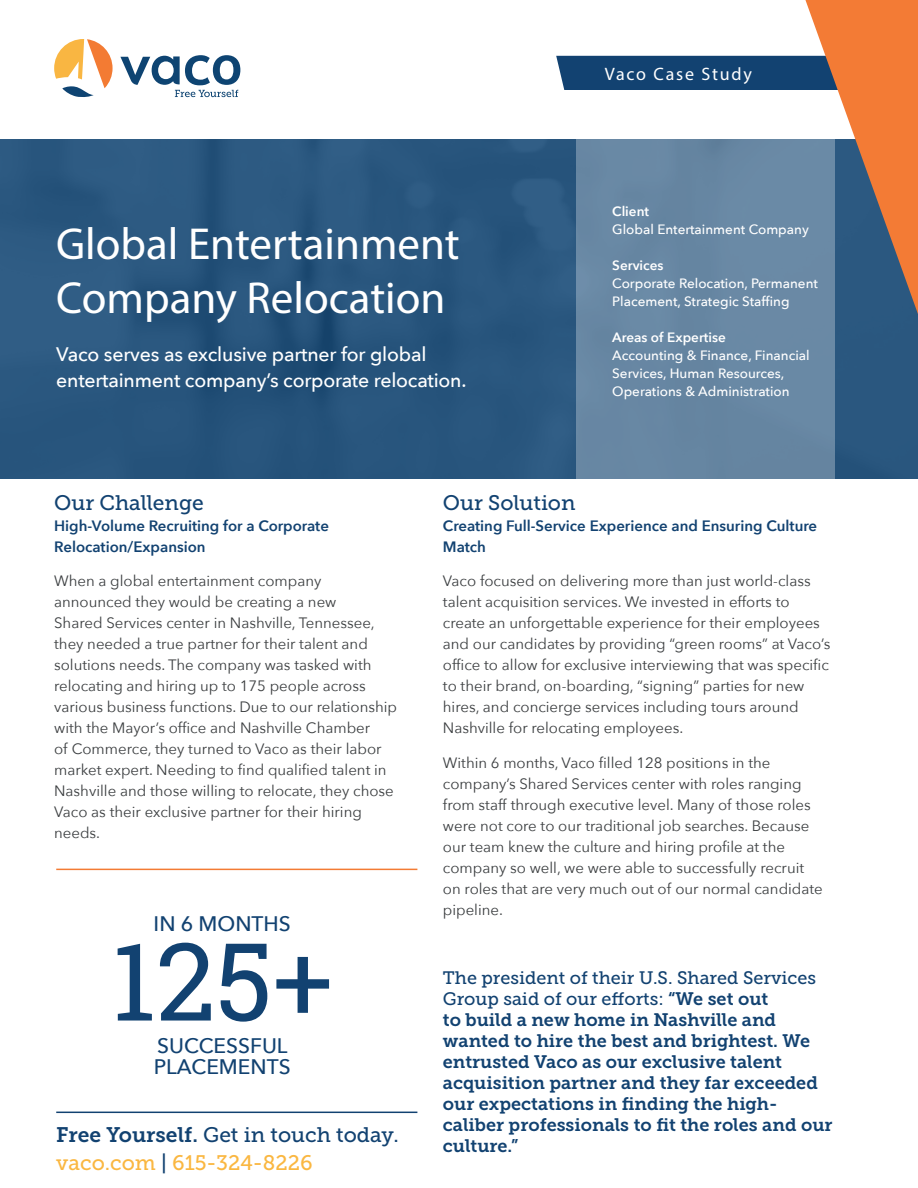
<style>
.page{position:relative;width:918px;height:1188px;background:#fff}
.page>*{position:absolute;margin:0;border:0;box-sizing:border-box;transform-origin:0 0}
.t1{font:108px "Roboto Slab";color:#124271}
.t2{font:45px/54px "Myriad Pro";color:#fff}
.t3{font:21px "Museo Slab 500";color:#124271}
.t4{font:500 21px/21px "Avenir Next";color:#124271}
.t5{font:21px "Museo Slab 500";color:#fab741}
.t6{font:500 19.5px/25.5px "Avenir Next";letter-spacing:-.01em;color:#fff}
.t7{font:18px/21px "Museo Slab 700";color:#124271}
.t8{font:18px "Myriad Pro";letter-spacing:.1em;color:#fff}
.t9{font:15px/21px "Avenir Next";color:#3b3e40}
.t10{font:600 15px/21px "Avenir Next";color:#124271}
.t11{font:500 13.5px/18px "Avenir Next";color:#fff}
.t12{font:600 13.5px "Avenir Next";color:#fff}
.s1{font-family:"Museo Slab 700"}
.s2{color:#124271}
.s3{font-family:"Museo Slab 500"}
</style>
<div class="page">
<div style="left:556px;top:56px;width:241px;height:34px;background:#124271"></div>
<hr style="left:56px;top:1112px;width:361px;height:1px;background:#124271">
<svg style="left:54px;top:39px;width:59px;height:58px"></svg>
<svg style="left:120px;top:55px;width:120px;height:42px"></svg>
<div style="left:0;top:139px;width:918px;height:340px;background:#29567e"></div>
<svg style="left:797px;top:0;width:121px;height:408px;background:#977568"></svg>
<div style="left:577px;top:140px;width:258px;height:339px;background:#6888a4"></div>
<hr style="left:56px;top:869px;width:361px;height:1px;background:#f37b34">
<p class="t2" style="left:56px;top:216px;width:405px">Global Entertainment<br>Company Relocation</p>
<p class="t6" style="left:56px;top:341px;width:412px">Vaco serves as exclusive partner for global entertainment company’s corporate relocation.</p>
<p class="t8" style="left:605px;top:63px;width:149px">Vaco Case Study</p>
<p class="t12" style="left:612px;top:200px;width:38px">Client</p>
<p class="t11" style="left:612px;top:220px;width:198px">Global Entertainment Company</p>
<p class="t12" style="left:612px;top:254px;width:53px">Services</p>
<p class="t11" style="left:612px;top:274px;width:207px">Corporate Relocation, Permanent<br>Placement, Strategic Staffing</p>
<p class="t12" style="left:612px;top:326px;width:115px">Areas of Expertise</p>
<p class="t11" style="left:612px;top:346px;width:199px">Accounting &amp; Finance, Financial<br>Services, Human Resources,<br>Operations &amp; Administration</p>
<p class="t3" style="left:54px;top:491px;width:151px">Our Challenge</p>
<p class="t10" style="left:54px;top:514px;width:276px">High-Volume Recruiting for a Corporate<br>Relocation/Expansion</p>
<p class="t9" style="left:54px;top:570px;width:344px">When a global entertainment company announced they would be creating a new<br>Shared Services center in Nashville, Tennessee, they needed a true partner for their talent and solutions needs. The company was tasked with relocating and hiring up to 175 people across various business functions. Due to our relationship with the Mayor’s office and Nashville Chamber<br>of Commerce, they turned to Vaco as their labor market expert. Needing to find qualified talent in Nashville and those willing to relocate, they chose Vaco as their exclusive partner for their hiring needs.</p>
<p class="t4" style="left:154px;top:912px;width:139px">IN 6 MONTHS</p>
<p class="t1" style="left:111px;top:907px;width:223px">125+</p>
<p class="t4" style="left:154px;top:1035px;width:138px">SUCCESSFUL<br>PLACEMENTS</p>
<p class="t3" style="left:56px;top:1123px;width:344px"><span class="s1">Free Yourself.</span> Get in touch today.</p>
<p class="t5" style="left:56px;top:1151px;width:258px">vaco.com <span class="s2">|</span> 615-324-8226</p>
<p class="t3" style="left:443px;top:491px;width:134px">Our Solution</p>
<p class="t10" style="left:443px;top:514px;width:376px">Creating Full-Service Experience and Ensuring Culture<br>Match</p>
<p class="t9" style="left:443px;top:570px;width:389px">Vaco focused on delivering more than just world-class talent acquisition services. We invested in efforts to create an unforgettable experience for their employees and our candidates by providing “green rooms” at Vaco’s office to allow for exclusive interviewing that was specific to their brand, on-boarding, “signing” parties for new hires, and concierge services including tours around Nashville for relocating employees.</p>
<p class="t9" style="left:443px;top:751px;width:381px">Within 6 months, Vaco filled 128 positions in the company’s Shared Services center with roles ranging from staff through executive level. Many of those roles were not core to our traditional job searches. Because our team knew the culture and hiring profile at the company so well, we were able to successfully recruit on roles that are very much out of our normal candidate pipeline.</p>
<p class="t7" style="left:443px;top:967px;width:391px"><span class="s3">The president of their U.S. Shared Services Group said of our efforts:</span> “We set out<br>to build a new home in Nashville and wanted to hire the best and brightest. We entrusted Vaco as our exclusive talent acquisition partner and they far exceeded our expectations in finding the high&shy;caliber professionals to fit the roles and our culture.”</p>
</div>
